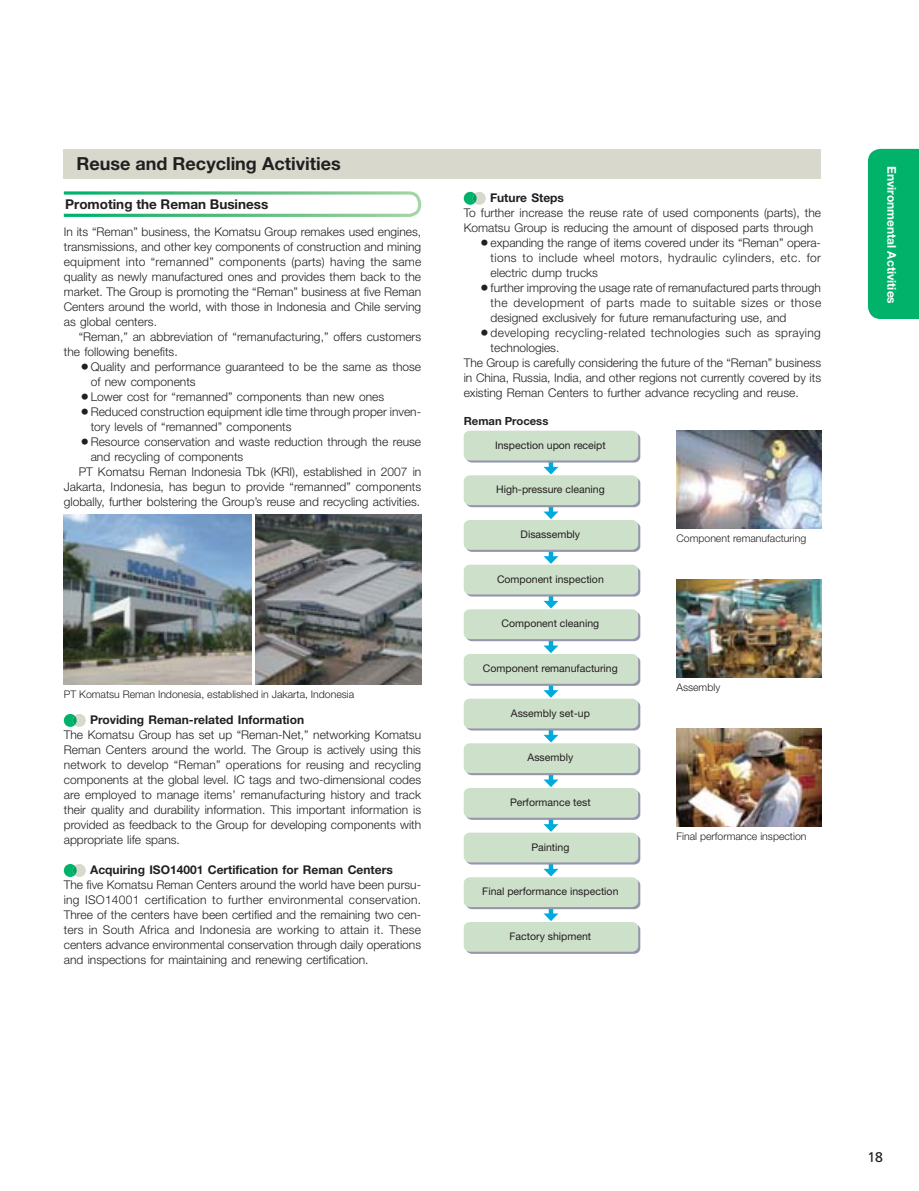
<style>
.page{position:relative;width:919px;height:1191px;background:#fff}
.page>*{position:absolute;margin:0;border:0;box-sizing:border-box;transform-origin:0 0}
.t1{font:700 18px "Helvetica Neue";color:#231f20}
.t2{font:14.1px "Frutiger";color:#231f20}
.t3{font:700 13.5px "Helvetica Neue";color:#231f20}
.t4{font:300 12px/15px "Helvetica Neue";color:#231f20;text-align:justify}
.t5{font:700 12px "Helvetica Neue";color:#231f20}
.t6{font:300 12px "Helvetica Neue";letter-spacing:.025em;color:#231f20}
.t7{font:300 12px "Helvetica Neue";letter-spacing:.03em;color:#231f20}
.t8{font:300 12px "Helvetica Neue";letter-spacing:.035em;color:#231f20}
.t9{font:700 12px "Helvetica Neue";color:#fff}
.t10{font:700 11.25px "Helvetica Neue";color:#231f20}
.t11{font:10.5px "Helvetica Neue";color:#231f20}
.t12{font:300 10.5px "Helvetica Neue";color:#231f20}
</style>
<div class="page">
<div style="left:867px;top:149px;width:51px;height:170px;background:#00b26a"></div>
<svg style="left:63px;top:191px;width:359px;height:26px"></svg>
<svg style="left:64px;top:714px;width:22px;height:13px"></svg>
<svg style="left:64px;top:864px;width:22px;height:13px"></svg>
<svg style="left:463px;top:192px;width:22px;height:13px"></svg>
<div style="left:64px;top:149px;width:757px;height:30px;background:#d8d8cc"></div>
<svg style="left:548px;top:462px;width:5px;height:5px"></svg>
<svg style="left:543px;top:467px;width:15px;height:7px"></svg>
<svg style="left:466px;top:433px;width:174px;height:29px"></svg>
<div style="left:463px;top:431px;width:175px;height:29px;background:#cde0ca;border-radius:6px"></div>
<svg style="left:548px;top:507px;width:5px;height:4px"></svg>
<svg style="left:543px;top:511px;width:15px;height:8px"></svg>
<div style="left:466px;top:477px;width:174px;height:30px;background:#9b9eb0;border-radius:6px"></div>
<div style="left:463px;top:475px;width:175px;height:30px;background:#cde0ca;border-radius:6px"></div>
<div style="left:548px;top:546px;width:5px;height:14px;background:#00aadb"></div>
<svg style="left:543px;top:556px;width:15px;height:8px"></svg>
<div style="left:466px;top:522px;width:174px;height:30px;background:#9596ad;border-radius:6px"></div>
<div style="left:463px;top:520px;width:175px;height:30px;background:#cde0ca;border-radius:6px"></div>
<svg style="left:548px;top:596px;width:5px;height:5px"></svg>
<svg style="left:543px;top:601px;width:15px;height:7px"></svg>
<svg style="left:466px;top:567px;width:174px;height:29px"></svg>
<div style="left:463px;top:564px;width:175px;height:30px;background:#cde0ca;border-radius:6px"></div>
<svg style="left:548px;top:641px;width:5px;height:4px"></svg>
<svg style="left:543px;top:645px;width:15px;height:8px"></svg>
<div style="left:466px;top:611px;width:174px;height:30px;background:#9a9daf;border-radius:6px"></div>
<div style="left:463px;top:609px;width:175px;height:30px;background:#cde0ca;border-radius:6px"></div>
<div style="left:548px;top:680px;width:5px;height:14px;background:#00aadb"></div>
<svg style="left:543px;top:690px;width:15px;height:8px"></svg>
<div style="left:466px;top:656px;width:174px;height:30px;background:#9596ad;border-radius:6px"></div>
<div style="left:463px;top:654px;width:175px;height:30px;background:#cde0ca;border-radius:6px"></div>
<svg style="left:548px;top:730px;width:5px;height:5px"></svg>
<svg style="left:543px;top:735px;width:15px;height:7px"></svg>
<svg style="left:466px;top:701px;width:174px;height:29px"></svg>
<div style="left:463px;top:698px;width:175px;height:30px;background:#cde0ca;border-radius:6px"></div>
<svg style="left:548px;top:775px;width:5px;height:4px"></svg>
<svg style="left:543px;top:779px;width:15px;height:8px"></svg>
<div style="left:466px;top:745px;width:174px;height:30px;background:#9596ad;border-radius:6px"></div>
<div style="left:463px;top:743px;width:175px;height:30px;background:#cde0ca;border-radius:6px"></div>
<div style="left:548px;top:814px;width:5px;height:14px;background:#00aadb"></div>
<svg style="left:543px;top:824px;width:15px;height:7px"></svg>
<div style="left:466px;top:790px;width:174px;height:30px;background:linear-gradient(to right,#9596ad,#9698ad);border-radius:6px"></div>
<div style="left:463px;top:788px;width:175px;height:29px;background:#cde0ca;border-radius:6px"></div>
<svg style="left:548px;top:864px;width:5px;height:5px"></svg>
<svg style="left:543px;top:869px;width:15px;height:7px"></svg>
<svg style="left:466px;top:834px;width:174px;height:30px"></svg>
<div style="left:463px;top:832px;width:175px;height:30px;background:#cde0ca;border-radius:6px"></div>
<svg style="left:548px;top:909px;width:5px;height:4px"></svg>
<svg style="left:543px;top:913px;width:15px;height:8px"></svg>
<div style="left:466px;top:879px;width:174px;height:30px;background:#9596ad;border-radius:6px"></div>
<div style="left:463px;top:877px;width:175px;height:30px;background:#cde0ca;border-radius:6px"></div>
<div style="left:466px;top:924px;width:174px;height:30px;background:linear-gradient(to right,#9596ad,#9698ad);border-radius:6px"></div>
<div style="left:463px;top:922px;width:175px;height:29px;background:#cde0ca;border-radius:6px"></div>
<img style="left:676px;top:431px;width:145px;height:97px">
<img style="left:64px;top:514px;width:187px;height:171px">
<img style="left:255px;top:514px;width:166px;height:171px">
<img style="left:676px;top:579px;width:145px;height:98px">
<img style="left:676px;top:728px;width:145px;height:98px">
<h1 class="t1" style="left:77px;top:157px;width:265px">Reuse and Recycling Activities</h1>
<p class="t3" style="left:65px;top:199px;width:204px">Promoting the Reman Business</p>
<p class="t4" style="left:64px;top:225px;width:359px">In its “Reman” business, the Komatsu Group remakes used engines, transmissions, and other key components of construction and mining equipment into “remanned” components (parts) having the same quality as newly manufactured ones and provides them back to the market. The Group is promoting the “Reman” business at five Reman Centers around the world, with those in Indonesia and Chile serving as global centers.</p>
<p class="t4" style="left:64px;top:330px;width:359px;text-indent:15px">“Reman,” an abbreviation of “remanufacturing,” offers customers the following benefits.</p>
<p class="t4" style="left:91px;top:360px;width:332px">Quality and performance guaranteed to be the same as those</p>
<p class="t4" style="left:91px;top:375px;width:106px">of new components</p>
<p class="t4" style="left:91px;top:390px;width:295px">Lower cost for “remanned” components than new ones</p>
<p class="t4" style="left:91px;top:405px;width:332px">Reduced construction equipment idle time through proper inven-</p>
<p class="t4" style="left:91px;top:420px;width:202px">tory levels of “remanned” components</p>
<p class="t4" style="left:91px;top:435px;width:332px">Resource conservation and waste reduction through the reuse</p>
<p class="t4" style="left:91px;top:450px;width:154px">and recycling of components</p>
<p class="t4" style="left:79px;top:465px;width:344px">PT Komatsu Reman Indonesia Tbk (KRI), established in 2007 in</p>
<p class="t4" style="left:64px;top:480px;width:359px">Jakarta, Indonesia, has begun to provide “remanned” components</p>
<p class="t4" style="left:64px;top:495px;width:358px">globally, further bolstering the Group’s reuse and recycling activities.</p>
<p class="t12" style="left:64px;top:690px;width:292px">PT Komatsu Reman Indonesia, established in Jakarta, Indonesia</p>
<p class="t5" style="left:90px;top:715px;width:215px">Providing Reman-related Information</p>
<p class="t4" style="left:64px;top:728px;width:359px">The Komatsu Group has set up “Reman-Net,” networking Komatsu Reman Centers around the world. The Group is actively using this network to develop “Reman” operations for reusing and recycling components at the global level. IC tags and two-dimensional codes are employed to manage items’ remanufacturing history and track their quality and durability information. This important information is provided as feedback to the Group for developing components with appropriate life spans.</p>
<p class="t5" style="left:90px;top:865px;width:304px">Acquiring ISO14001 Certification for Reman Centers</p>
<p class="t4" style="left:64px;top:878px;width:359px">The five Komatsu Reman Centers around the world have been pursu&shy;ing ISO14001 certification to further environmental conservation.<br>Three of the centers have been certified and the remaining two cen&shy;ters in South Africa and Indonesia are working to attain it. These centers advance environmental conservation through daily operations and inspections for maintaining and renewing certification.</p>
<p class="t5" style="left:490px;top:194px;width:75px">Future Steps</p>
<p class="t4" style="left:463px;top:206px;width:359px">To further increase the reuse rate of used components (parts), the</p>
<p class="t4" style="left:463px;top:221px;width:351px">Komatsu Group is reducing the amount of disposed parts through</p>
<p class="t4" style="left:490px;top:236px;width:332px">expanding the range of items covered under its “Reman” opera-</p>
<p class="t7" style="left:490px;top:254px;width:332px">tions to include wheel motors, hydraulic cylinders, etc. for</p>
<p class="t4" style="left:490px;top:266px;width:109px">electric dump trucks</p>
<p class="t4" style="left:490px;top:281px;width:332px">further improving the usage rate of remanufactured parts through</p>
<p class="t8" style="left:490px;top:299px;width:332px">the development of parts made to suitable sizes or those</p>
<p class="t4" style="left:490px;top:311px;width:297px">designed exclusively for future remanufacturing use, and</p>
<p class="t6" style="left:490px;top:329px;width:332px">developing recycling-related technologies such as spraying</p>
<p class="t4" style="left:490px;top:341px;width:70px">technologies.</p>
<p class="t4" style="left:463px;top:356px;width:359px">The Group is carefully considering the future of the “Reman” business</p>
<p class="t4" style="left:463px;top:371px;width:359px">in China, Russia, India, and other regions not currently covered by its</p>
<p class="t4" style="left:463px;top:386px;width:336px">existing Reman Centers to further advance recycling and reuse.</p>
<p class="t10" style="left:463px;top:417px;width:86px">Reman Process</p>
<p class="t11" style="left:495px;top:441px;width:112px">Inspection upon receipt</p>
<p class="t11" style="left:496px;top:486px;width:110px">High-pressure cleaning</p>
<p class="t11" style="left:520px;top:530px;width:61px">Disassembly</p>
<p class="t11" style="left:497px;top:575px;width:108px">Component inspection</p>
<p class="t11" style="left:501px;top:619px;width:99px">Component cleaning</p>
<p class="t11" style="left:483px;top:664px;width:136px">Component remanufacturing</p>
<p class="t11" style="left:511px;top:709px;width:80px">Assembly set-up</p>
<p class="t11" style="left:527px;top:753px;width:47px">Assembly</p>
<p class="t11" style="left:510px;top:798px;width:82px">Performance test</p>
<p class="t11" style="left:531px;top:843px;width:40px">Painting</p>
<p class="t11" style="left:482px;top:887px;width:138px">Final performance inspection</p>
<p class="t11" style="left:509px;top:932px;width:83px">Factory shipment</p>
<p class="t12" style="left:676px;top:534px;width:131px">Component remanufacturing</p>
<p class="t12" style="left:676px;top:683px;width:45px">Assembly</p>
<p class="t12" style="left:676px;top:832px;width:131px">Final performance inspection</p>
<p class="t9" style="left:895px;top:166px;width:139px;rotate:90deg">Environmental Activities</p>
<p class="t2" style="left:867px;top:1151px;width:17px">18</p>
</div>
